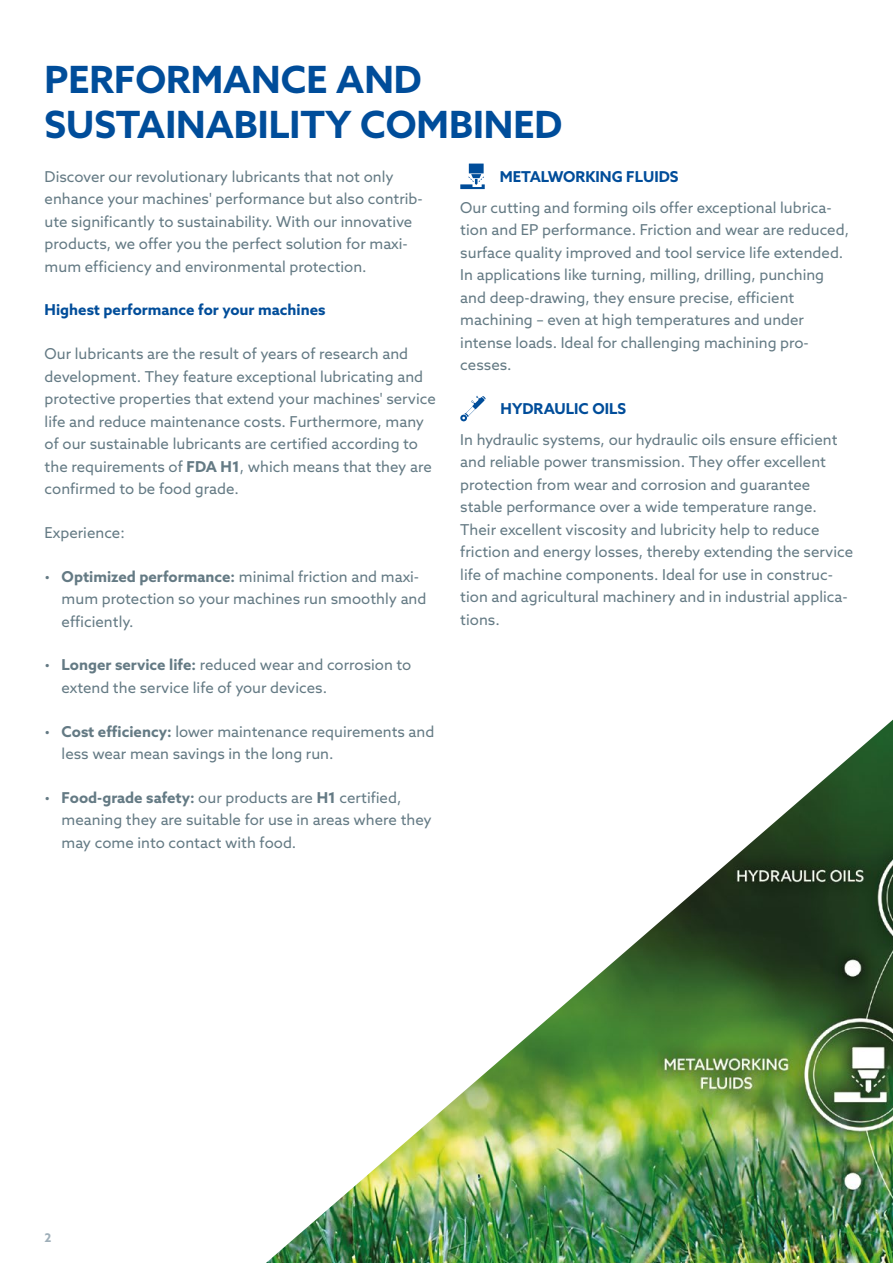
<style>
.page{position:relative;width:893px;height:1263px;background:#fff}
.page>*{position:absolute;margin:0;border:0;box-sizing:border-box;transform-origin:0 0}
.t1{font:700 37.5px/45px "Azo Sans";color:#004d9a}
.t2{font:15px/22.5px "Azo Sans";color:#647a84}
.t3{font:700 15px "Azo Sans";color:#004d9a}
.t4{font:700 12px "Azo Sans";color:#9fafb9}
.s1{font-weight:700}
</style>
<div class="page">
<img style="left:266px;top:720px;width:627px;height:543px">
<svg style="left:460px;top:164px;width:25px;height:25px"></svg>
<svg style="left:460px;top:396px;width:26px;height:25px"></svg>
<h1 class="t1" style="left:45px;top:56px;width:519px">PERFORMANCE AND<br>SUSTAINABILITY COMBINED</h1>
<p class="t2" style="left:45px;top:165px;width:380px">Discover our revolutionary lubricants that not only enhance your machines' performance but also contrib&shy;ute significantly to sustainability. With our innovative products, we offer you the perfect solution for maxi&shy;mum efficiency and environmental protection.</p>
<p class="t3" style="left:45px;top:300px;width:282px">Highest performance for your machines</p>
<p class="t2" style="left:45px;top:342px;width:393px">Our lubricants are the result of years of research and development. They feature exceptional lubricating and protective properties that extend your machines' service life and reduce maintenance costs. Furthermore, many of our sustainable lubricants are certified according to the requirements of <span class="s1">FDA H1</span>, which means that they are confirmed to be food grade.</p>
<p class="t2" style="left:45px;top:521px;width:82px">Experience:</p>
<p class="t2" style="left:62px;top:565px;width:366px;text-indent:-17px">• <span class="s1">Optimized performance:</span> minimal friction and maxi&shy;mum protection so your machines run smoothly and efficiently.</p>
<p class="t2" style="left:62px;top:653px;width:351px;text-indent:-17px">• <span class="s1">Longer service life:</span> reduced wear and corrosion to extend the service life of your devices.</p>
<p class="t2" style="left:62px;top:720px;width:374px;text-indent:-17px">• <span class="s1">Cost efficiency:</span> lower maintenance requirements and less wear mean savings in the long run.</p>
<p class="t2" style="left:62px;top:786px;width:372px;text-indent:-17px">• <span class="s1">Food-grade safety:</span> our products are <span class="s1">H1</span> certified, meaning they are suitable for use in areas where they may come into contact with food.</p>
<p class="t3" style="left:500px;top:166px;width:180px">METALWORKING FLUIDS</p>
<p class="t2" style="left:460px;top:196px;width:390px">Our cutting and forming oils offer exceptional lubrica&shy;tion and EP performance. Friction and wear are reduced, surface quality improved and tool service life extended.<br>In applications like turning, milling, drilling, punching and deep-drawing, they ensure precise, efficient machining – even at high temperatures and under intense loads. Ideal for challenging machining pro&shy;cesses.</p>
<p class="t3" style="left:501px;top:399px;width:127px">HYDRAULIC OILS</p>
<p class="t2" style="left:460px;top:428px;width:394px">In hydraulic systems, our hydraulic oils ensure efficient and reliable power transmission. They offer excellent protection from wear and corrosion and guarantee stable performance over a wide temperature range.<br>Their excellent viscosity and lubricity help to reduce friction and energy losses, thereby extending the service life of machine components. Ideal for use in construc&shy;tion and agricultural machinery and in industrial applica&shy;tions.</p>
<p class="t4" style="left:45px;top:1229px;width:8px">2</p>
</div>
